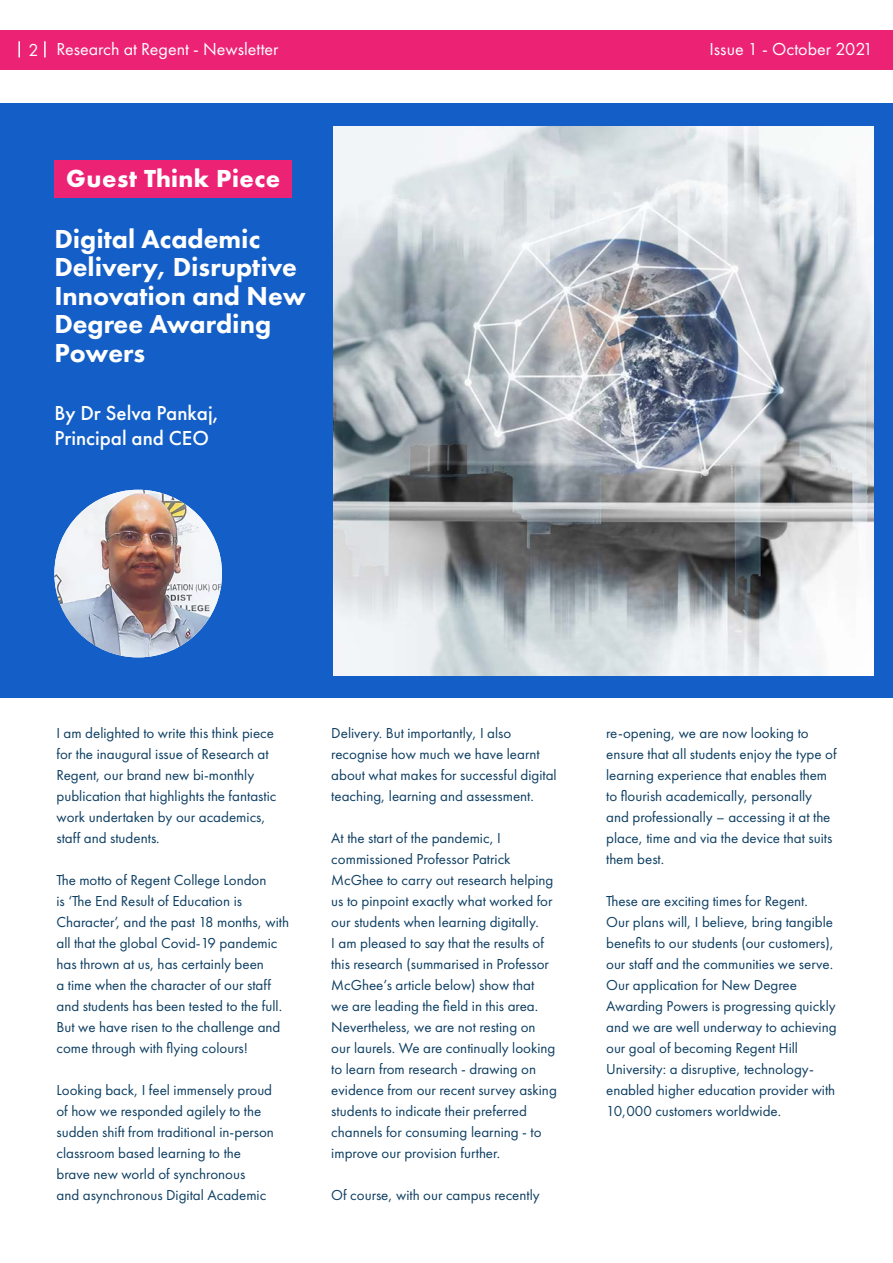
<style>
.page{position:relative;width:893px;height:1263px;background:#fff}
.page>*{position:absolute;margin:0;border:0;box-sizing:border-box;transform-origin:0 0}
.t1{font:800 27px/28.5px "Futura PT";color:#fff}
.t2{font:700 25.5px "Futura PT";letter-spacing:.02em;color:#fff}
.t3{font:500 21px "Futura PT";color:#fff}
.t4{font:18px "Futura PT";color:#fff}
.t5{font:15px/21px "Futura PT";color:#0d3e62}
</style>
<div class="page">
<div style="left:0;top:30px;width:893px;height:40px;background:#ec2275"></div>
<svg style="left:18px;top:41px;width:2px;height:16px"></svg>
<svg style="left:44px;top:41px;width:2px;height:16px"></svg>
<div style="left:0;top:104px;width:893px;height:594px;background:#145fc7"></div>
<img style="left:333px;top:126px;width:540px;height:549px">
<img style="left:54px;top:490px;width:168px;height:167px;border-radius:84px">
<div style="left:54px;top:161px;width:238px;height:37px;background:#ec2275"></div>
<p class="t4" style="left:28px;top:39px;width:12px">2</p>
<p class="t4" style="left:56px;top:39px;width:224px">Research at Regent - Newsletter</p>
<p class="t4" style="left:709px;top:39px;width:165px">Issue 1 - October 2021</p>
<p class="t2" style="left:66px;top:162px;width:216px">Guest Think Piece</p>
<p class="t1" style="left:54px;top:224px;width:253px">Digital Academic<br>Delivery, Disruptive<br>Innovation and New<br>Degree Awarding<br>Powers</p>
<p class="t3" style="left:54px;top:400px;width:167px">By Dr Selva Pankaj,</p>
<p class="t3" style="left:54px;top:426px;width:156px">Principal and CEO</p>
<p class="t5" style="left:56px;top:723px;width:221px">I am delighted to write this think piece for the inaugural issue of Research at Regent, our brand new bi-monthly publication that highlights the fantastic work undertaken by our academics, staff and students.</p>
<p class="t5" style="left:56px;top:870px;width:234px">The motto of Regent College London<br>is ‘The End Result of Education is Character’, and the past 18 months, with all that the global Covid-19 pandemic has thrown at us, has certainly been<br>a time when the character of our staff and students has been tested to the full.<br>But we have risen to the challenge and come through with flying colours!</p>
<p class="t5" style="left:56px;top:1080px;width:219px">Looking back, I feel immensely proud of how we responded agilely to the sudden shift from traditional in-person classroom based learning to the brave new world of synchronous<br>and asynchronous Digital Academic</p>
<p class="t5" style="left:331px;top:723px;width:227px">Delivery. But importantly, I also recognise how much we have learnt about what makes for successful digital teaching, learning and assessment.</p>
<p class="t5" style="left:331px;top:828px;width:227px">At the start of the pandemic, I commissioned Professor Patrick McGhee to carry out research helping us to pinpoint exactly what worked for our students when learning digitally.<br>I am pleased to say that the results of this research (summarised in Professor McGhee’s article below) show that<br>we are leading the field in this area.<br>Nevertheless, we are not resting on our laurels. We are continually looking to learn from research - drawing on evidence from our recent survey asking students to indicate their preferred channels for consuming learning - to improve our provision further.</p>
<p class="t5" style="left:331px;top:1185px;width:210px">Of course, with our campus recently</p>
<p class="t5" style="left:606px;top:723px;width:232px">re-opening, we are now looking to ensure that all students enjoy the type of learning experience that enables them to flourish academically, personally and professionally – accessing it at the place, time and via the device that suits them best.</p>
<p class="t5" style="left:606px;top:891px;width:232px">These are exciting times for Regent.<br>Our plans will, I believe, bring tangible benefits to our students (our customers), our staff and the communities we serve.<br>Our application for New Degree Awarding Powers is progressing quickly and we are well underway to achieving our goal of becoming Regent Hill University: a disruptive, technology&shy;enabled higher education provider with 10,000 customers worldwide.</p>
</div>
